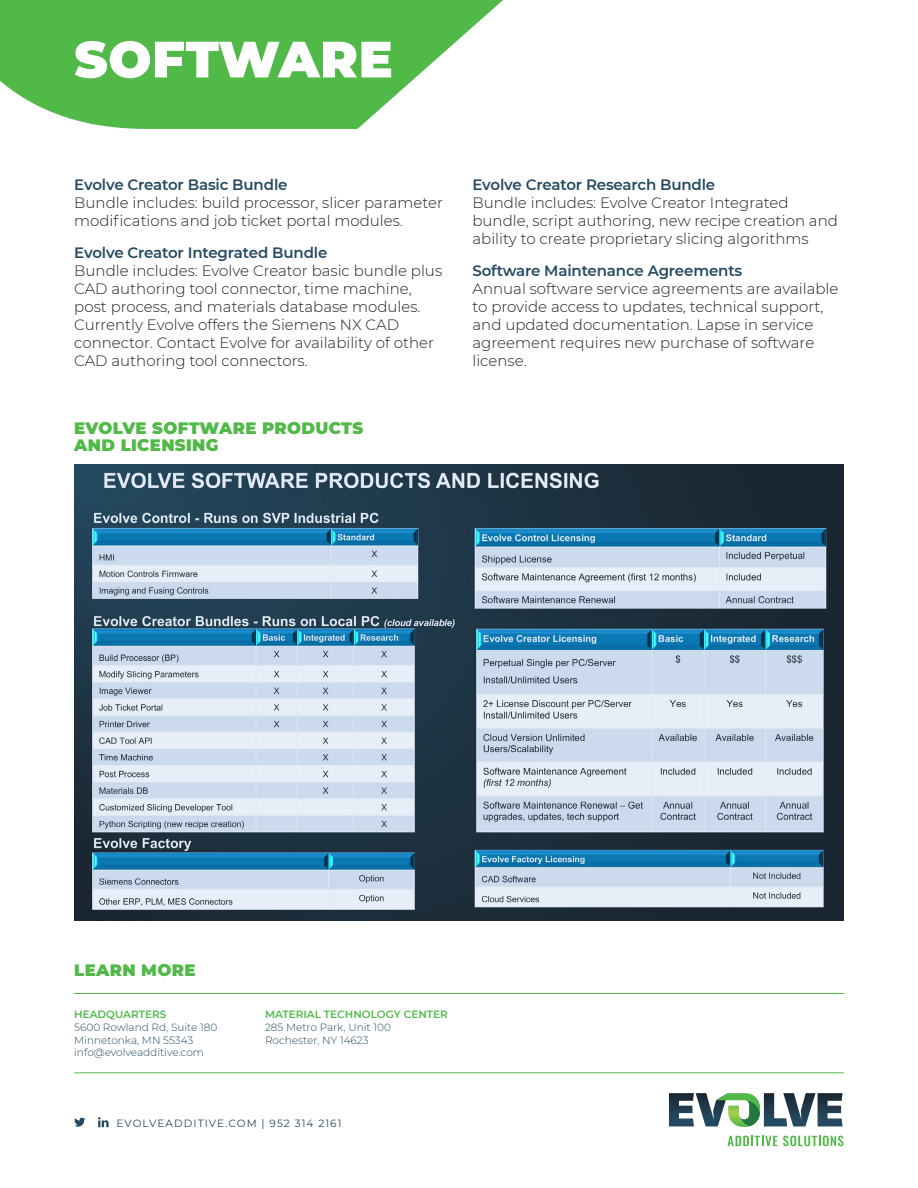
<style>
.page{position:relative;width:918px;height:1188px;background:#fff}
.page>*{position:absolute;margin:0;border:0;box-sizing:border-box;transform-origin:0 0}
.t1{font:900 51px "Montserrat";letter-spacing:.01em;color:#fff}
.t2{font:900 16.5px/16.5px "Montserrat";letter-spacing:.02em;color:#51b948}
.t3{font:300 15px/18px "Montserrat";color:#231f20}
.t4{font:600 15px "Montserrat";letter-spacing:-.01em;color:#254a61}
.t5{font:300 10.5px/12.6px "Montserrat";color:#254a61}
.t6{font:600 10.5px "Montserrat";color:#51b948}
.t7{font:10.5px "Montserrat";letter-spacing:.1em;color:#254a61}
</style>
<div class="page">
<svg style="left:728px;top:1136px;width:115px;height:10px"></svg>
<svg style="left:669px;top:1093px;width:174px;height:34px"></svg>
<svg style="left:0;top:0;width:503px;height:129px;fill:#51b948"></svg>
<hr style="left:74px;top:1072px;width:770px;height:1px;background:#51b948">
<hr style="left:74px;top:993px;width:770px;height:1px;background:#51b948">
<svg style="left:74px;top:1118px;width:11px;height:9px"></svg>
<svg style="left:98px;top:1117px;width:11px;height:10px"></svg>
<img style="left:74px;top:464px;width:770px;height:456px">
<h1 class="t1" style="left:74px;top:21px;width:320px">SOFTWARE</h1>
<p class="t4" style="left:74px;top:174px;width:215px">Evolve Creator Basic Bundle</p>
<p class="t3" style="left:74px;top:193px;width:370px">Bundle includes: build processor, slicer parameter modifications and job ticket portal modules.</p>
<p class="t4" style="left:74px;top:242px;width:255px">Evolve Creator Integrated Bundle</p>
<p class="t3" style="left:74px;top:261px;width:369px">Bundle includes: Evolve Creator basic bundle plus CAD authoring tool connector, time machine, post process, and materials database modules.<br>Currently Evolve offers the Siemens NX CAD connector. Contact Evolve for availability of other CAD authoring tool connectors.</p>
<p class="t2" style="left:74px;top:419px;width:290px">EVOLVE SOFTWARE PRODUCTS<br>AND LICENSING</p>
<p class="t4" style="left:472px;top:174px;width:244px">Evolve Creator Research Bundle</p>
<p class="t3" style="left:472px;top:193px;width:367px">Bundle includes: Evolve Creator Integrated bundle, script authoring, new recipe creation and ability to create proprietary slicing algorithms</p>
<p class="t4" style="left:472px;top:260px;width:271px">Software Maintenance Agreements</p>
<p class="t3" style="left:472px;top:279px;width:368px">Annual software service agreements are available to provide access to updates, technical support, and updated documentation. Lapse in service agreement requires new purchase of software license.</p>
<p class="t2" style="left:74px;top:961px;width:123px">LEARN MORE</p>
<p class="t6" style="left:74px;top:1007px;width:94px">HEADQUARTERS</p>
<p class="t5" style="left:74px;top:1021px;width:145px">5600 Rowland Rd, Suite 180<br>Minnetonka, MN 55343 info@evolveadditive.com</p>
<p class="t6" style="left:265px;top:1007px;width:184px">MATERIAL TECHNOLOGY CENTER</p>
<p class="t5" style="left:265px;top:1021px;width:127px">285 Metro Park, Unit 100<br>Rochester, NY 14623</p>
<p class="t7" style="left:117px;top:1116px;width:226px">EVOLVEADDITIVE.COM | 952 314 2161</p>
</div>
